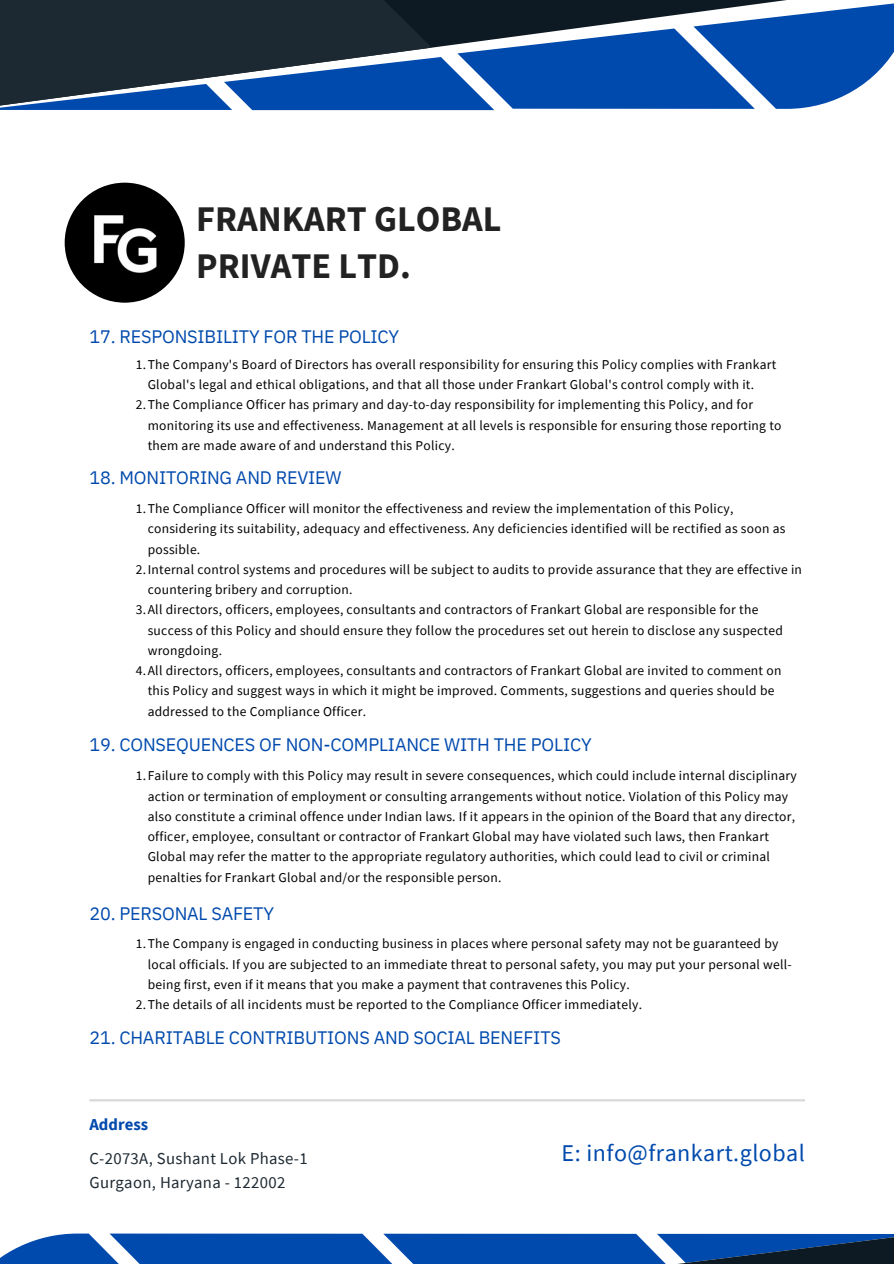
<style>
.page{position:relative;width:894px;height:1264px;background:#fff}
.page>*{position:absolute;margin:0;border:0;box-sizing:border-box;transform-origin:0 0}
.t1{font:700 36px/47.2px "Source Sans Pro";color:#222}
.t2{font:24px "Source Sans Pro";letter-spacing:.02em;color:#004aad}
.t3{font:18px "IBM Plex Sans";letter-spacing:-.01em;color:#004aad}
.t4{font:16.65px "Source Sans Pro";letter-spacing:.02em;color:#1d2932}
.t5{font:700 16.65px "Source Sans Pro";color:#004aad}
.t6{font:13.5px/20.2px "Source Sans Pro";letter-spacing:.02em;color:#000}
</style>
<div class="page">
<img style="left:65px;top:183px;width:120px;height:120px;border-radius:50%">
<svg style="left:0;top:1233px;width:893px;height:30px;background:#205ba9"></svg>
<svg style="left:0;top:1px;width:893px;height:109px;background:#2e5483"></svg>
<hr style="left:89px;top:1099px;width:715px;height:2px;background:#d9d9d9">
<p class="t1" style="left:196px;top:195px;width:307px">FRANKART GLOBAL<br>PRIVATE LTD.</p>
<p class="t3" style="left:89px;top:324px;width:311px">17. RESPONSIBILITY FOR THE POLICY</p>
<p class="t6" style="left:148px;top:354px;width:630px;text-indent:-12px">1.The Company's Board of Directors has overall responsibility for ensuring this Policy complies with Frankart<br>Global's legal and ethical obligations, and that all those under Frankart Global's control comply with it.</p>
<p class="t6" style="left:148px;top:394px;width:635px;text-indent:-12px">2.The Compliance Officer has primary and day-to-day responsibility for implementing this Policy, and for monitoring its use and effectiveness. Management at all levels is responsible for ensuring those reporting to them are made aware of and understand this Policy.</p>
<p class="t3" style="left:89px;top:465px;width:254px">18. MONITORING AND REVIEW</p>
<p class="t6" style="left:148px;top:498px;width:639px;text-indent:-12px">1.The Compliance Officer will monitor the effectiveness and review the implementation of this Policy, considering its suitability, adequacy and effectiveness. Any deficiencies identified will be rectified as soon as possible.</p>
<p class="t6" style="left:148px;top:559px;width:655px;text-indent:-12px">2.Internal control systems and procedures will be subject to audits to provide assurance that they are effective in countering bribery and corruption.</p>
<p class="t6" style="left:148px;top:599px;width:636px;text-indent:-12px">3.All directors, officers, employees, consultants and contractors of Frankart Global are responsible for the success of this Policy and should ensure they follow the procedures set out herein to disclose any suspected wrongdoing.</p>
<p class="t6" style="left:148px;top:660px;width:635px;text-indent:-12px">4.All directors, officers, employees, consultants and contractors of Frankart Global are invited to comment on this Policy and suggest ways in which it might be improved. Comments, suggestions and queries should be addressed to the Compliance Officer.</p>
<p class="t3" style="left:89px;top:732px;width:503px">19. CONSEQUENCES OF NON-COMPLIANCE WITH THE POLICY</p>
<p class="t6" style="left:148px;top:765px;width:650px;text-indent:-12px">1.Failure to comply with this Policy may result in severe consequences, which could include internal disciplinary action or termination of employment or consulting arrangements without notice. Violation of this Policy may also constitute a criminal offence under Indian laws. If it appears in the opinion of the Board that any director, officer, employee, consultant or contractor of Frankart Global may have violated such laws, then Frankart Global may refer the matter to the appropriate regulatory authorities, which could lead to civil or criminal penalties for Frankart Global and/or the responsible person.</p>
<p class="t3" style="left:89px;top:901px;width:186px">20. PERSONAL SAFETY</p>
<p class="t6" style="left:148px;top:933px;width:645px;text-indent:-12px">1.The Company is engaged in conducting business in places where personal safety may not be guaranteed by local officials. If you are subjected to an immediate threat to personal safety, you may put your personal well&shy;being first, even if it means that you make a payment that contravenes this Policy.</p>
<p class="t6" style="left:136px;top:994px;width:507px">2.The details of all incidents must be reported to the Compliance Officer immediately.</p>
<p class="t3" style="left:89px;top:1025px;width:473px">21. CHARITABLE CONTRIBUTIONS AND SOCIAL BENEFITS</p>
<p class="t5" style="left:89px;top:1114px;width:60px">Address</p>
<p class="t4" style="left:89px;top:1147px;width:220px">C-2073A, Sushant Lok Phase-1</p>
<p class="t4" style="left:89px;top:1171px;width:197px">Gurgaon, Haryana - 122002</p>
<p class="t2" style="left:561px;top:1137px;width:245px">E: info@frankart.global</p>
</div>
